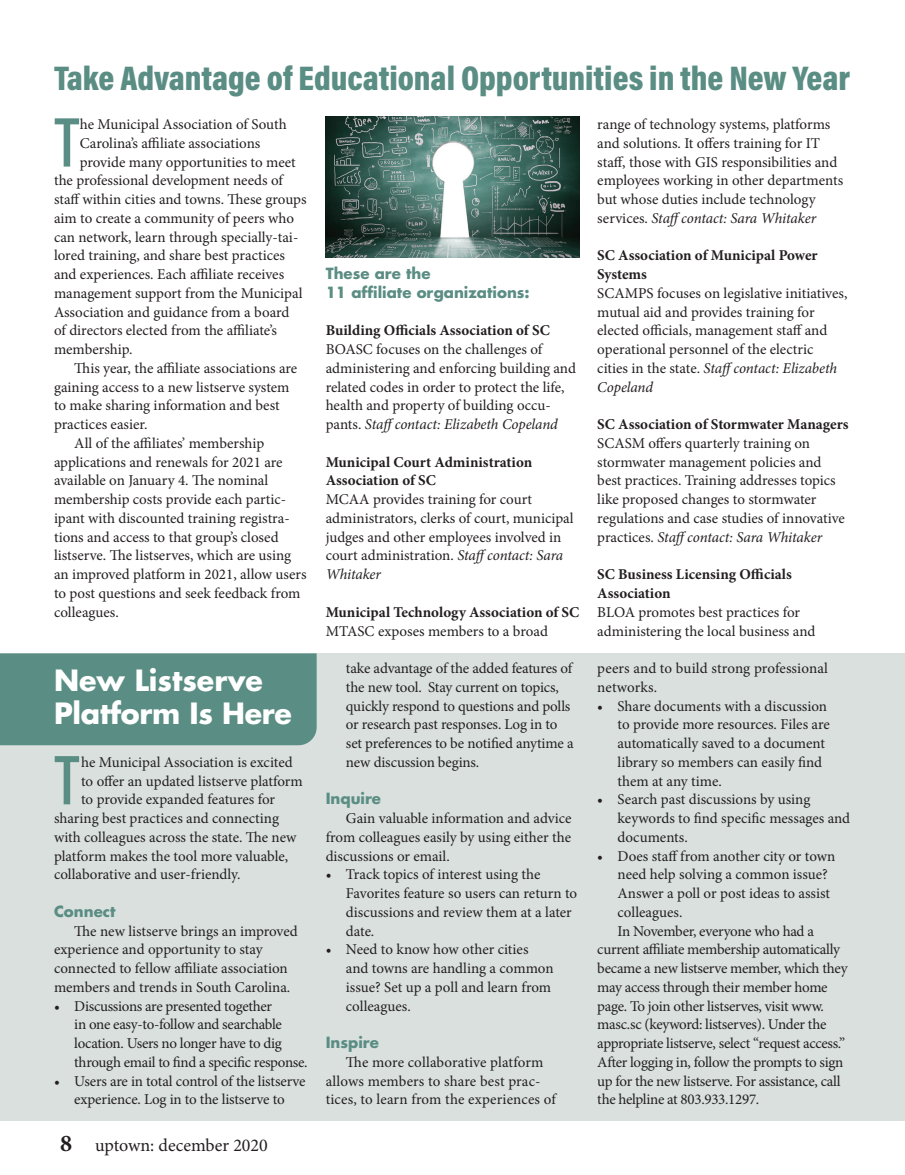
<style>
.page{position:relative;width:905px;height:1175px;background:#fff}
.page>*{position:absolute;margin:0;border:0;box-sizing:border-box;transform-origin:0 0}
.t1{font:500 condensed 67.65px "Futura BT";color:#5a8d83}
.t2{font:900 34.5px "Acumin Pro Cond";color:#5a8d83}
.t3{font:700 28.5px/33px "Futura Std";letter-spacing:-.01em;color:#fff}
.t4{font:18px "Minion Pro";color:#231f20}
.t5{font:15px/18.8px "Minion Pro";letter-spacing:-.005em;color:#231f20}
.t6{font:15px/18.8px "Minion Pro";letter-spacing:-.025em;color:#231f20}
.t7{font:700 15px/18.8px "Minion Pro";color:#231f20}
.t8{font:700 15px/18.8px "Futura Std";color:#5a8d83}
.s1{font-weight:700;font-size:24px}
.s2{font-style:italic}
</style>
<div class="page">
<div style="left:0;top:653px;width:904px;height:467px;background:#d9e0dd"></div>
<img style="left:325px;top:116px;width:254px;height:142px">
<div style="left:0;top:653px;width:316px;height:92px;background:#5a8d83"></div>
<h2 class="t2" style="left:54px;top:56px;width:797px">Take Advantage of Educational Opportunities in the New Year</h2>
<h1 class="t1" style="left:54px;top:101px;width:27px">T</h1>
<p class="t5" style="left:80px;top:115px;width:208px">he Municipal Association of South</p>
<p class="t5" style="left:80px;top:134px;width:182px">Carolina’s affiliate associations</p>
<p class="t5" style="left:80px;top:152px;width:217px">provide many opportunities to meet</p>
<p class="t5" style="left:54px;top:171px;width:230px">the professional development needs of</p>
<p class="t5" style="left:54px;top:190px;width:254px">staff within cities and towns. These groups</p>
<p class="t5" style="left:54px;top:209px;width:241px">aim to create a community of peers who</p>
<p class="t5" style="left:54px;top:227px;width:246px">can network, learn through specially-tai-</p>
<p class="t5" style="left:54px;top:246px;width:232px">lored training, and share best practices</p>
<p class="t5" style="left:54px;top:265px;width:232px">and experiences. Each affiliate receives</p>
<p class="t5" style="left:54px;top:284px;width:250px">management support from the Municipal</p>
<p class="t5" style="left:54px;top:302px;width:237px">Association and guidance from a board</p>
<p class="t5" style="left:54px;top:321px;width:224px">of directors elected from the affiliate’s</p>
<p class="t5" style="left:54px;top:340px;width:80px">membership.</p>
<p class="t5" style="left:74px;top:359px;width:224px">This year, the affiliate associations are</p>
<p class="t5" style="left:54px;top:377px;width:237px">gaining access to a new listserve system</p>
<p class="t5" style="left:54px;top:396px;width:227px">to make sharing information and best</p>
<p class="t5" style="left:54px;top:415px;width:95px">practices easier.</p>
<p class="t5" style="left:74px;top:434px;width:191px">All of the affiliates’ membership</p>
<p class="t5" style="left:54px;top:452px;width:230px">applications and renewals for 2021 are</p>
<p class="t5" style="left:54px;top:471px;width:216px">available on January 4. The nominal</p>
<p class="t5" style="left:54px;top:490px;width:234px">membership costs provide each partic-</p>
<p class="t5" style="left:54px;top:509px;width:237px">ipant with discounted training registra-</p>
<p class="t5" style="left:54px;top:527px;width:226px">tions and access to that group’s closed</p>
<p class="t5" style="left:54px;top:546px;width:239px">listserve. The listserves, which are using</p>
<p class="t5" style="left:54px;top:565px;width:254px">an improved platform in 2021, allow users</p>
<p class="t5" style="left:54px;top:584px;width:248px">to post questions and seek feedback from</p>
<p class="t5" style="left:54px;top:602px;width:66px">colleagues.</p>
<h3 class="t3" style="left:54px;top:663px;width:239px">New Listserve<br>Platform Is Here</h3>
<h1 class="t1" style="left:54px;top:739px;width:27px">T</h1>
<p class="t5" style="left:81px;top:752px;width:213px">he Municipal Association is excited</p>
<p class="t5" style="left:81px;top:771px;width:223px">to offer an updated listserve platform</p>
<p class="t5" style="left:81px;top:790px;width:195px">to provide expanded features for</p>
<p class="t5" style="left:54px;top:809px;width:226px">sharing best practices and connecting</p>
<p class="t5" style="left:54px;top:827px;width:244px">with colleagues across the state. The new</p>
<p class="t5" style="left:54px;top:846px;width:236px">platform makes the tool more valuable,</p>
<p class="t5" style="left:54px;top:865px;width:188px">collaborative and user-friendly.</p>
<p class="t8" style="left:54px;top:901px;width:63px">Connect</p>
<p class="t5" style="left:54px;top:921px;width:245px;text-indent:20px">The new listserve brings an improved experience and opportunity to stay connected to fellow affiliate association members and trends in South Carolina.</p>
<p class="t6" style="left:74px;top:996px;width:235px;text-indent:-20px">• Discussions are presented together<br>in one easy-to-follow and searchable location. Users no longer have to dig through email to find a specific response.</p>
<p class="t5" style="left:54px;top:1071px;width:253px;text-align:center">• Users are in total control of the listserve experience. Log in to the listserve to</p>
<p class="t4" style="left:60px;top:1133px;width:209px"><span class="s1">8</span> uptown: december 2020</p>
<p class="t8" style="left:325px;top:264px;width:205px">These are the<br>11 affiliate organizations:</p>
<p class="t7" style="left:325px;top:321px;width:226px">Building Officials Association of SC</p>
<p class="t5" style="left:325px;top:340px;width:252px">BOASC focuses on the challenges of administering and enforcing building and related codes in order to protect the life, health and property of building occu&shy;pants. <span class="s2">Staffcontact: Elizabeth Copeland</span></p>
<p class="t7" style="left:325px;top:452px;width:208px">Municipal Court Administration<br>Association of SC</p>
<p class="t5" style="left:325px;top:490px;width:249px">MCAA provides training for court administrators, clerks of court, municipal judges and other employees involved in court administration. <span class="s2">Staffcontact: Sara Whitaker</span></p>
<p class="t7" style="left:325px;top:602px;width:255px">Municipal Technology Association of SC</p>
<p class="t5" style="left:325px;top:621px;width:224px">MTASC exposes members to a broad</p>
<p class="t5" style="left:346px;top:659px;width:229px">take advantage of the added features of the new tool. Stay current on topics, quickly respond to questions and polls or research past responses. Log in to set preferences to be notified anytime a new discussion begins.</p>
<p class="t8" style="left:326px;top:789px;width:57px">Inquire</p>
<p class="t5" style="left:326px;top:809px;width:247px;text-align:justify;text-indent:20px">Gain valuable information and advice from colleagues easily by using either the discussions or email.</p>
<p class="t5" style="left:346px;top:865px;width:233px;text-indent:-20px">• Track topics of interest using the<br>Favorites feature so users can return to discussions and review them at a later date.</p>
<p class="t5" style="left:346px;top:940px;width:209px;text-indent:-20px">• Need to know how other cities and towns are handling a common issue? Set up a poll and learn from colleagues.</p>
<p class="t8" style="left:326px;top:1033px;width:55px">Inspire</p>
<p class="t5" style="left:326px;top:1052px;width:232px;text-indent:20px">The more collaborative platform allows members to share best prac&shy;tices, to learn from the experiences of</p>
<p class="t5" style="left:597px;top:115px;width:247px">range of technology systems, platforms and solutions. It offers training for IT staff, those with GIS responsibilities and employees working in other departments but whose duties include technology services. <span class="s2">Staffcontact: Sara Whitaker</span></p>
<p class="t7" style="left:597px;top:246px;width:222px">SC Association of Municipal Power<br>Systems</p>
<p class="t5" style="left:597px;top:284px;width:251px">SCAMPS focuses on legislative initiatives, mutual aid and provides training for elected officials, management staff and operational personnel of the electric cities in the state. <span class="s2">Staffcontact: Elizabeth Copeland</span></p>
<p class="t7" style="left:597px;top:415px;width:253px">SC Association of Stormwater Managers</p>
<p class="t5" style="left:597px;top:434px;width:249px">SCASM offers quarterly training on stormwater management policies and best practices. Training addresses topics like proposed changes to stormwater regulations and case studies of innovative practices. <span class="s2">Staffcontact: Sara Whitaker</span></p>
<p class="t7" style="left:597px;top:565px;width:196px">SC Business Licensing Officials<br>Association</p>
<p class="t5" style="left:597px;top:602px;width:219px">BLOA promotes best practices for administering the local business and</p>
<p class="t5" style="left:597px;top:659px;width:232px">peers and to build strong professional networks.</p>
<p class="t5" style="left:617px;top:696px;width:214px;text-indent:-20px">• Share documents with a discussion to provide more resources. Files are automatically saved to a document library so members can easily find them at any time.</p>
<p class="t5" style="left:617px;top:790px;width:234px;text-indent:-20px">• Search past discussions by using keywords to find specific messages and documents.</p>
<p class="t5" style="left:597px;top:846px;width:239px">• Does staff from another city or town</p>
<p class="t5" style="left:617px;top:865px;width:212px">need help solving a common issue?</p>
<p class="t5" style="left:617px;top:884px;width:214px">Answer a poll or post ideas to assist</p>
<p class="t5" style="left:617px;top:902px;width:66px">colleagues.</p>
<p class="t6" style="left:617px;top:921px;width:198px">In November, everyone who had a</p>
<p class="t6" style="left:597px;top:940px;width:244px">current affiliate membership automatically</p>
<p class="t5" style="left:597px;top:959px;width:252px">became a new listserve member, which they</p>
<p class="t5" style="left:597px;top:977px;width:232px">may access through their member home</p>
<p class="t5" style="left:597px;top:996px;width:228px">page. To join other listserves, visit www.</p>
<p class="t5" style="left:597px;top:1015px;width:230px">masc.sc (keyword: listserves). Under the</p>
<p class="t5" style="left:597px;top:1034px;width:249px">appropriate listserve, select “request access.”</p>
<p class="t5" style="left:597px;top:1052px;width:247px">After logging in, follow the prompts to sign</p>
<p class="t6" style="left:597px;top:1071px;width:245px">up for the new listserve. For assistance, call</p>
<p class="t5" style="left:597px;top:1090px;width:163px">the helpline at 803.933.1297.</p>
</div>
